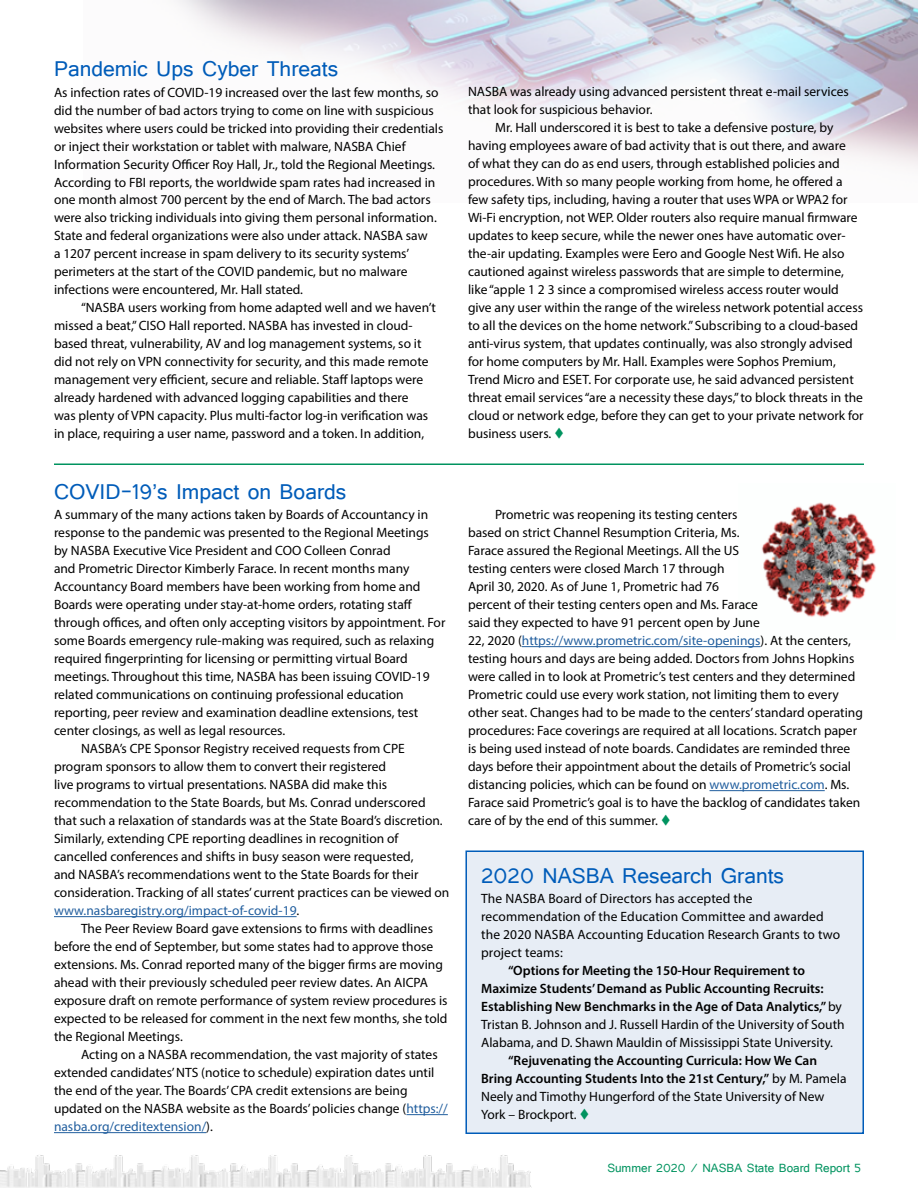
<style>
.page{position:relative;width:918px;height:1188px;background:#fff}
.page>*{position:absolute;margin:0;border:0;box-sizing:border-box;transform-origin:0 0}
.t1{font:27px "Tunga";color:#005cb9}
.t2{font:15px "Tunga";color:#00935f}
.t3{font:13.5px/18px "Myriad Pro";color:#000}
.t4{font:600 13.5px/18px "Myriad Pro";color:#000}
.t5{font:13.5px "Myriad Pro";color:#215e9e}
.s1{color:#000}
.s2{color:#215e9e}
.s3{color:#00935f}
.s4{font-weight:400}
</style>
<div class="page">
<img style="left:0;top:1155px;width:532px;height:33px">
<img style="left:176px;top:0;width:742px;height:168px">
<div style="left:465px;top:850px;width:399px;height:284px;background:#e7edf5;border:2px solid #005cb9"></div>
<img style="left:762px;top:502px;width:114px;height:115px">
<hr style="left:54px;top:464px;width:810px;height:1px;background:#00935f">
<hr style="left:54px;top:916px;width:243px;height:1px;background:#215e9e">
<hr style="left:406px;top:1114px;width:42px;height:1px;background:#215e9e">
<hr style="left:54px;top:1132px;width:152px;height:1px;background:#215e9e">
<hr style="left:522px;top:646px;width:239px;height:1px;background:#215e9e">
<hr style="left:710px;top:790px;width:115px;height:1px;background:#215e9e">
<h1 class="t1" style="left:54px;top:51px;width:286px">Pandemic Ups Cyber Threats</h1>
<p class="t3" style="left:54px;top:83px;width:391px">As infection rates of COVID-19 increased over the last few months, so did the number of bad actors trying to come on line with suspicious websites where users could be tricked into providing their credentials or inject their workstation or tablet with malware, NASBA Chief Information Security Officer Roy Hall, Jr., told the Regional Meetings.<br>According to FBI reports, the worldwide spam rates had increased in one month almost 700 percent by the end of March. The bad actors were also tricking individuals into giving them personal information.<br>State and federal organizations were also under attack. NASBA saw<br>a 1207 percent increase in spam delivery to its security systems’ perimeters at the start of the COVID pandemic, but no malware infections were encountered, Mr. Hall stated.</p>
<p class="t3" style="left:54px;top:299px;width:383px;text-indent:27px">“NASBA users working from home adapted well and we haven’t missed a beat,” CISO Hall reported. NASBA has invested in cloud&shy;based threat, vulnerability, AV and log management systems, so it did not rely on VPN connectivity for security, and this made remote management very efficient, secure and reliable. Staff laptops were already hardened with advanced logging capabilities and there<br>was plenty of VPN capacity. Plus multi-factor log-in verification was in place, requiring a user name, password and a token. In addition,</p>
<h1 class="t1" style="left:54px;top:473px;width:294px">COVID-19’s Impact on Boards</h1>
<p class="t3" style="left:54px;top:506px;width:376px">A summary of the many actions taken by Boards of Accountancy in</p>
<p class="t3" style="left:54px;top:524px;width:376px">response to the pandemic was presented to the Regional Meetings</p>
<p class="t3" style="left:54px;top:542px;width:338px">by NASBA Executive Vice President and COO Colleen Conrad</p>
<p class="t3" style="left:54px;top:560px;width:357px">and Prometric Director Kimberly Farace. In recent months many</p>
<p class="t3" style="left:54px;top:578px;width:368px">Accountancy Board members have been working from home and</p>
<p class="t3" style="left:54px;top:596px;width:360px">Boards were operating under stay-at-home orders, rotating staff</p>
<p class="t3" style="left:54px;top:614px;width:393px">through offices, and often only accepting visitors by appointment. For</p>
<p class="t3" style="left:54px;top:632px;width:382px">some Boards emergency rule-making was required, such as relaxing</p>
<p class="t3" style="left:54px;top:650px;width:355px">required fingerprinting for licensing or permitting virtual Board</p>
<p class="t3" style="left:54px;top:668px;width:377px">meetings. Throughout this time, NASBA has been issuing COVID-19</p>
<p class="t3" style="left:54px;top:686px;width:351px">related communications on continuing professional education</p>
<p class="t3" style="left:54px;top:704px;width:366px">reporting, peer review and examination deadline extensions, test</p>
<p class="t3" style="left:54px;top:722px;width:233px">center closings, as well as legal resources.</p>
<p class="t3" style="left:81px;top:740px;width:325px">NASBA’s CPE Sponsor Registry received requests from CPE</p>
<p class="t3" style="left:54px;top:757px;width:334px">program sponsors to allow them to convert their registered</p>
<p class="t3" style="left:54px;top:775px;width:335px">live programs to virtual presentations. NASBA did make this</p>
<p class="t3" style="left:54px;top:793px;width:373px">recommendation to the State Boards, but Ms. Conrad underscored</p>
<p class="t3" style="left:54px;top:811px;width:390px">that such a relaxation of standards was at the State Board’s discretion.</p>
<p class="t3" style="left:54px;top:829px;width:346px">Similarly, extending CPE reporting deadlines in recognition of</p>
<p class="t3" style="left:54px;top:847px;width:361px">cancelled conferences and shifts in busy season were requested,</p>
<p class="t3" style="left:54px;top:865px;width:366px">and NASBA’s recommendations went to the State Boards for their</p>
<p class="t3" style="left:54px;top:883px;width:397px">consideration. Tracking of all states’ current practices can be viewed on</p>
<p class="t5" style="left:54px;top:902px;width:247px">www.nasbaregistry.org/impact-of-covid-19<span class="s1">.</span></p>
<p class="t3" style="left:81px;top:919px;width:354px">The Peer Review Board gave extensions to firms with deadlines</p>
<p class="t3" style="left:54px;top:937px;width:381px">before the end of September, but some states had to approve those</p>
<p class="t3" style="left:54px;top:955px;width:390px">extensions. Ms. Conrad reported many of the bigger firms are moving</p>
<p class="t3" style="left:54px;top:973px;width:375px">ahead with their previously scheduled peer review dates. An AICPA</p>
<p class="t3" style="left:54px;top:991px;width:395px">exposure draft on remote performance of system review procedures is</p>
<p class="t3" style="left:54px;top:1009px;width:395px">expected to be released for comment in the next few months, she told</p>
<p class="t3" style="left:54px;top:1027px;width:130px">the Regional Meetings.</p>
<p class="t3" style="left:81px;top:1045px;width:358px">Acting on a NASBA recommendation, the vast majority of states</p>
<p class="t3" style="left:54px;top:1063px;width:382px">extended candidates’ NTS (notice to schedule) expiration dates until</p>
<p class="t3" style="left:54px;top:1081px;width:355px">the end of the year. The Boards’ CPA credit extensions are being</p>
<p class="t3" style="left:54px;top:1099px;width:395px">updated on the NASBA website as the Boards’ policies change (<span class="s2">https://</span></p>
<p class="t5" style="left:54px;top:1118px;width:160px">nasba.org/creditextension/<span class="s1">).</span></p>
<p class="t3" style="left:468px;top:83px;width:382px">NASBA was already using advanced persistent threat e-mail services that look for suspicious behavior.</p>
<p class="t3" style="left:468px;top:119px;width:397px;text-indent:27px">Mr. Hall underscored it is best to take a defensive posture, by having employees aware of bad activity that is out there, and aware<br>of what they can do as end users, through established policies and procedures. With so many people working from home, he offered a few safety tips, including, having a router that uses WPA or WPA2 for Wi-Fi encryption, not WEP. Older routers also require manual firmware updates to keep secure, while the newer ones have automatic over&shy;the-air updating. Examples were Eero and Google Nest Wifi. He also cautioned against wireless passwords that are simple to determine, like “apple 1 2 3 since a compromised wireless access router would give any user within the range of the wireless network potential access to all the devices on the home network.” Subscribing to a cloud-based anti-virus system, that updates continually, was also strongly advised for home computers by Mr. Hall. Examples were Sophos Premium, Trend Micro and ESET. For corporate use, he said advanced persistent threat email services “are a necessity these days,” to block threats in the cloud or network edge, before they can get to your private network for business users. <span class="s3">▼</span></p>
<p class="t3" style="left:468px;top:506px;width:396px;text-indent:27px">Prometric was reopening its testing centers<br>based on strict Channel Resumption Criteria, Ms.<br>Farace assured the Regional Meetings. All the US<br>testing centers were closed March 17 through<br>April 30, 2020. As of June 1, Prometric had 76<br>percent of their testing centers open and Ms. Farace<br>said they expected to have 91 percent open by June<br>22, 2020 (<span class="s2">https://www.prometric.com/site-openings</span>). At the centers, testing hours and days are being added. Doctors from Johns Hopkins were called in to look at Prometric’s test centers and they determined Prometric could use every work station, not limiting them to every other seat. Changes had to be made to the centers’ standard operating procedures: Face coverings are required at all locations. Scratch paper is being used instead of note boards. Candidates are reminded three days before their appointment about the details of Prometric’s social distancing policies, which can be found on <span class="s2">www.prometric.com</span>. Ms.<br>Farace said Prometric’s goal is to have the backlog of candidates taken care of by the end of this summer. <span class="s3">▼</span></p>
<h1 class="t1" style="left:481px;top:858px;width:305px">2020 NASBA Research Grants</h1>
<p class="t3" style="left:481px;top:890px;width:361px">The NASBA Board of Directors has accepted the recommendation of the Education Committee and awarded the 2020 NASBA Accounting Education Research Grants to two project teams:</p>
<p class="t4" style="left:481px;top:962px;width:365px;text-indent:27px">“Options for Meeting the 150-Hour Requirement to Maximize Students’ Demand as Public Accounting Recruits:<br>Establishing New Benchmarks in the Age of Data Analytics,” <span class="s4">by Tristan B. Johnson and J. Russell Hardin of the University of South Alabama, and D. Shawn Mauldin of Mississippi State University.</span></p>
<p class="t4" style="left:481px;top:1052px;width:367px;text-indent:27px">“Rejuvenating the Accounting Curricula: How We Can Bring Accounting Students Into the 21st Century,” <span class="s4">by M. Pamela Neely and Timothy Hungerford of the State University of New York – Brockport.</span> <span class="s3">▼</span></p>
<p class="t2" style="left:607px;top:1158px;width:255px">Summer 2020 / NASBA State Board Report 5</p>
</div>
